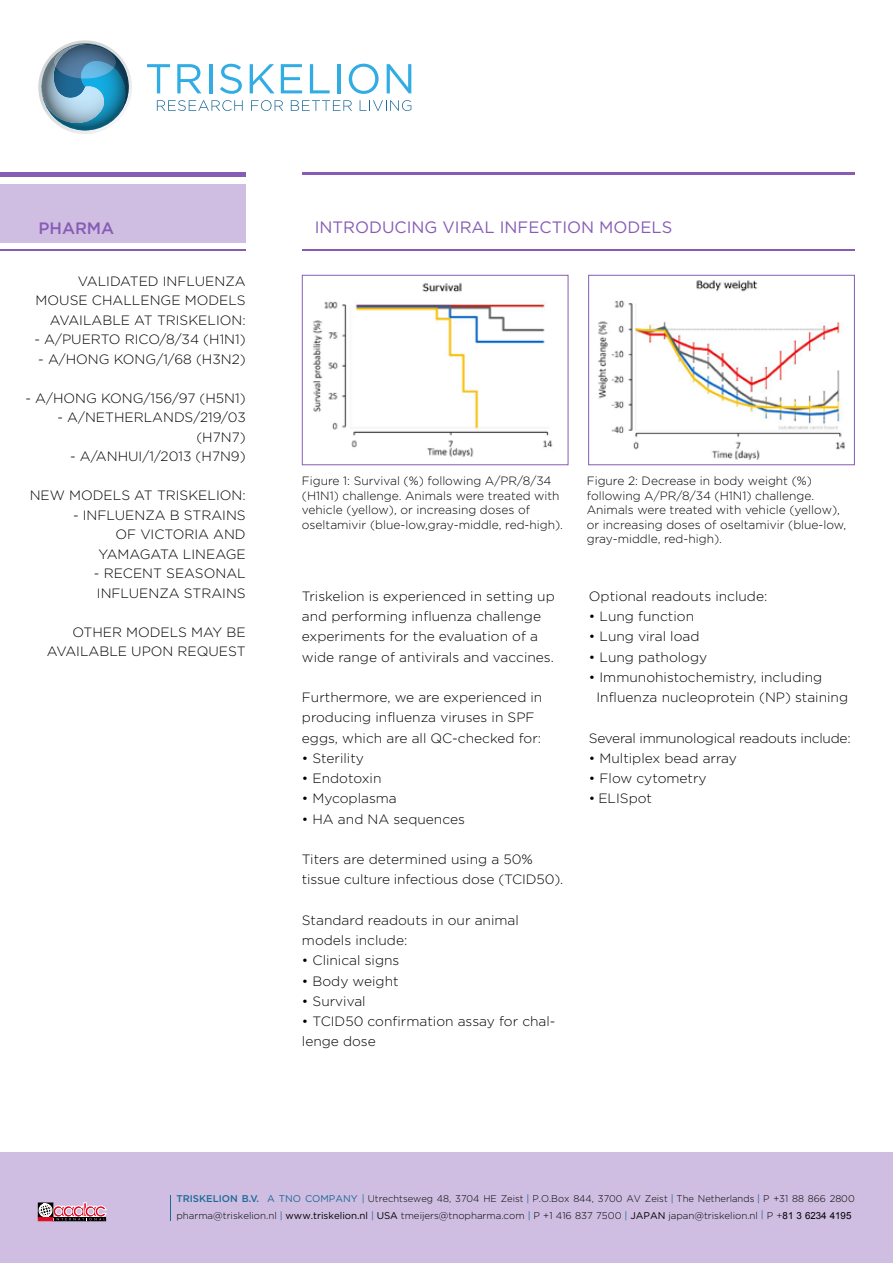
<style>
.page{position:relative;width:893px;height:1263px;background:#fff}
.page>*{position:absolute;margin:0;border:0;box-sizing:border-box;transform-origin:0 0}
.t1{font:16.5px "Gotham";color:#885cb5}
.t2{font:500 16.5px "Gotham";color:#885cb5}
.t3{font:300 13.5px/20.2px "Gotham";color:#000}
.t4{font:300 13.5px "Gotham";letter-spacing:-.02em;color:#000}
.t5{font:300 12px/14.4px "Gotham";color:#000}
.t6{font:300 9.75px/16.4px "Gotham";color:#000}
.s1{font-weight:500;color:#1d6b98}
.s2{font-weight:400;color:#1d6b98}
.s3{font-weight:400}
.s4{font-family:"Arial";font-weight:400}
</style>
<div class="page">
<div style="left:0;top:1152px;width:893px;height:111px;background:#cfbee1"></div>
<svg style="left:170px;top:1195px;width:1px;height:26px"></svg>
<div style="left:0;top:184px;width:246px;height:59px;background:#cfbee1"></div>
<div style="left:0;top:172px;width:246px;height:5px;background:#885cb5"></div>
<hr style="left:0;top:249px;width:246px;height:2px;background:#885cb5">
<hr style="left:302px;top:172px;width:553px;height:3px;background:#885cb5">
<hr style="left:302px;top:249px;width:553px;height:2px;background:#885cb5">
<svg style="left:38px;top:40px;width:94px;height:94px"></svg>
<svg style="left:147px;top:64px;width:23px;height:29px"></svg>
<svg style="left:177px;top:64px;width:24px;height:29px"></svg>
<hr style="left:209px;top:64px;width:3px;height:29px;background:#31ade4">
<svg style="left:220px;top:64px;width:22px;height:30px"></svg>
<svg style="left:250px;top:64px;width:24px;height:29px"></svg>
<svg style="left:281px;top:64px;width:21px;height:29px"></svg>
<svg style="left:310px;top:64px;width:20px;height:29px"></svg>
<hr style="left:337px;top:64px;width:3px;height:29px;background:#31ade4">
<svg style="left:349px;top:64px;width:30px;height:30px"></svg>
<svg style="left:387px;top:64px;width:24px;height:29px"></svg>
<svg style="left:157px;top:100px;width:86px;height:11px"></svg>
<svg style="left:251px;top:100px;width:32px;height:11px"></svg>
<svg style="left:291px;top:100px;width:61px;height:11px"></svg>
<svg style="left:360px;top:100px;width:51px;height:11px"></svg>
<div style="left:302px;top:275px;width:266px;height:190px;border:1px solid #885cb5"></div>
<img style="left:312px;top:283px;width:241px;height:174px">
<img style="left:595px;top:274px;width:254px;height:185px">
<div style="left:84px;top:1202px;width:3px;height:15px;background:#e30520;border:1px solid #fff"></div>
<div style="left:53px;top:1217px;width:53px;height:4px;border:1px solid #000"></div>
<svg style="left:38px;top:1203px;width:68px;height:17px"></svg>
<div style="left:38px;top:1217px;width:15px;height:4px;background:#e30520;border:1px solid #e30520"></div>
<div style="left:588px;top:275px;width:267px;height:190px;border:1px solid #885cb5"></div>
<p class="t2" style="left:38px;top:218px;width:77px">PHARMA</p>
<p class="t1" style="left:315px;top:216px;width:359px">INTRODUCING VIRAL INFECTION MODELS</p>
<p class="t3" style="left:36px;top:271px;width:212px;line-height:19.5px;text-align:right">VALIDATED INFLUENZA<br>MOUSE CHALLENGE MODELS<br>AVAILABLE AT TRISKELION:</p>
<p class="t3" style="left:35px;top:329px;width:213px">- A/PUERTO RICO/8/34 (H1N1)</p>
<p class="t3" style="left:38px;top:348px;width:209px">- A/HONG KONG/1/68 (H3N2)</p>
<p class="t3" style="left:26px;top:387px;width:222px">- A/HONG KONG/156/97 (H5N1)</p>
<p class="t3" style="left:58px;top:407px;width:190px;line-height:19.5px;text-align:right">- A/NETHERLANDS/219/03 (H7N7)</p>
<p class="t3" style="left:70px;top:446px;width:177px">- A/ANHUI/1/2013 (H7N9)</p>
<p class="t3" style="left:30px;top:485px;width:217px">NEW MODELS AT TRISKELION:</p>
<p class="t3" style="left:73px;top:505px;width:174px;line-height:19.5px;text-align:right">- INFLUENZA B STRAINS<br>OF VICTORIA AND<br>YAMAGATA LINEAGE</p>
<p class="t3" style="left:94px;top:563px;width:153px;line-height:19.5px">- RECENT SEASONAL<br>INFLUENZA STRAINS</p>
<p class="t3" style="left:47px;top:622px;width:200px;line-height:19.5px;text-align:right">OTHER MODELS MAY BE<br>AVAILABLE UPON REQUEST</p>
<p class="t5" style="left:302px;top:474px;width:263px">Figure 1: Survival (%) following A/PR/8/34 (H1N1) challenge. Animals were treated with vehicle (yellow), or increasing doses of oseltamivir (blue-low,gray-middle, red-high).</p>
<p class="t5" style="left:587px;top:474px;width:261px">Figure 2: Decrease in body weight (%) following A/PR/8/34 (H1N1) challenge.<br>Animals were treated with vehicle (yellow), or increasing doses of oseltamivir (blue-low, gray-middle, red-high).</p>
<p class="t3" style="left:302px;top:585px;width:254px">Triskelion is experienced in setting up and performing influenza challenge experiments for the evaluation of a wide range of antivirals and vaccines.</p>
<p class="t3" style="left:302px;top:687px;width:242px">Furthermore, we are experienced in producing influenza viruses in SPF eggs, which are all QC-checked for:</p>
<p class="t3" style="left:302px;top:747px;width:64px">• Sterility</p>
<p class="t3" style="left:302px;top:768px;width:81px">• Endotoxin</p>
<p class="t3" style="left:302px;top:788px;width:96px">• Mycoplasma</p>
<p class="t3" style="left:302px;top:808px;width:164px">• HA and NA sequences</p>
<p class="t3" style="left:302px;top:849px;width:263px">Titers are determined using a 50% tissue culture infectious dose (TCID50).</p>
<p class="t3" style="left:302px;top:909px;width:219px">Standard readouts in our animal models include:</p>
<p class="t3" style="left:302px;top:950px;width:99px">• Clinical signs</p>
<p class="t3" style="left:302px;top:970px;width:98px">• Body weight</p>
<p class="t3" style="left:302px;top:990px;width:65px">• Survival</p>
<p class="t3" style="left:302px;top:1011px;width:255px">• TCID50 confirmation assay for chal&shy;lenge dose</p>
<p class="t3" style="left:589px;top:585px;width:180px">Optional readouts include:</p>
<p class="t3" style="left:589px;top:606px;width:107px">• Lung function</p>
<p class="t3" style="left:589px;top:626px;width:112px">• Lung viral load</p>
<p class="t3" style="left:589px;top:646px;width:120px">• Lung pathology</p>
<p class="t3" style="left:596px;top:666px;width:253px;text-indent:-8px">• Immunohistochemistry, including<br>Influenza nucleoprotein (NP) staining</p>
<p class="t4" style="left:589px;top:729px;width:263px">Several immunological readouts include:</p>
<p class="t3" style="left:589px;top:747px;width:150px">• Multiplex bead array</p>
<p class="t3" style="left:589px;top:768px;width:119px">• Flow cytometry</p>
<p class="t3" style="left:589px;top:788px;width:65px">• ELISpot</p>
<p class="t6" style="left:176px;top:1190px;width:680px"><span class="s1">TRISKELION B.V.</span> <span class="s2">A TNO COMPANY |</span> Utrechtseweg 48, 3704 HE Zeist <span class="s2">|</span> P.O.Box 844, 3700 AV Zeist <span class="s2">|</span> The Netherlands <span class="s2">|</span> P +31 88 866 2800 pharma@triskelion.nl <span class="s2">|</span> <span class="s3">www.triskelion.nl</span> <span class="s2">|</span> <span class="s3">USA</span> tmeijers@tnopharma.com <span class="s2">|</span> P +1 416 837 7500 <span class="s2">|</span> <span class="s3">JAPAN</span> japan@triskelion.nl <span class="s2">|</span> P +<span class="s4">81 3 6234 4195</span></p>
</div>
